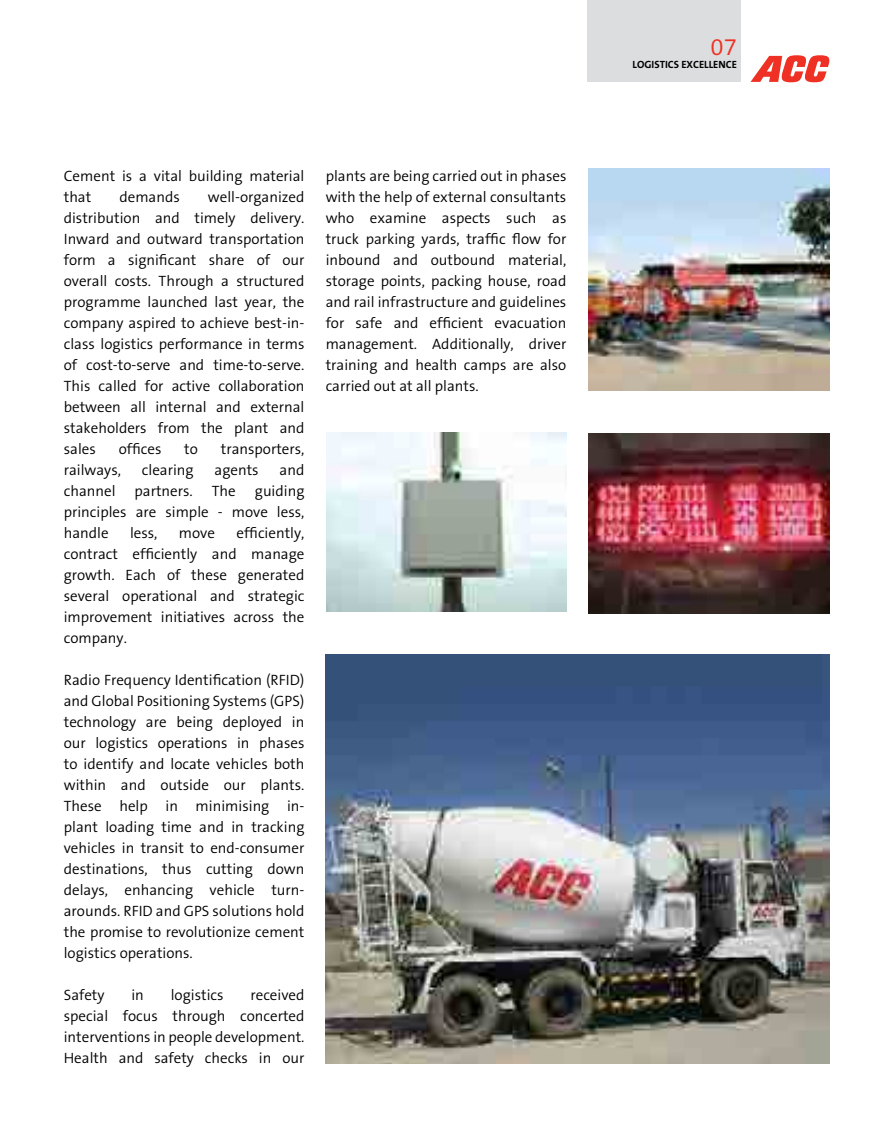
<style>
.page{position:relative;width:893px;height:1127px;background:#fff}
.page>*{position:absolute;margin:0;border:0;box-sizing:border-box;transform-origin:0 0}
.t1{font:300 24px "The Sans B4";color:#ee3124}
.t2{font:300 15px/21px "The Sans B4";color:#000;text-align:justify}
.t3{font:700 10.5px "The Sans B7";color:#000}
</style>
<div class="page">
<img style="left:326px;top:654px;width:503px;height:409px">
<div style="left:588px;top:0;width:153px;height:81px;background:#dcddde"></div>
<svg style="left:750px;top:55px;width:79px;height:27px"></svg>
<img style="left:588px;top:433px;width:241px;height:181px">
<img style="left:588px;top:169px;width:241px;height:222px">
<img style="left:326px;top:432px;width:241px;height:179px">
<p class="t2" style="left:64px;top:167px;width:242px">Cement is a vital building material that</p>
<p class="t2" style="left:64px;top:188px;width:242px;text-indent:144px">well-organized distribution and timely delivery.<br>Inward and outward transportation form a significant share of our overall costs. Through a structured programme launched last year, the company aspired to achieve best-in&shy;class logistics performance in terms of cost-to-serve and time-to-serve.<br>This called for active collaboration between all internal and external stakeholders from the plant and sales</p>
<p class="t2" style="left:119px;top:188px;width:62px">demands</p>
<p class="t2" style="left:119px;top:440px;width:44px">offices</p>
<p class="t2" style="left:184px;top:440px;width:15px">to</p>
<p class="t2" style="left:221px;top:440px;width:85px">transporters,</p>
<p class="t2" style="left:64px;top:461px;width:59px">railways,</p>
<p class="t2" style="left:142px;top:461px;width:53px">clearing</p>
<p class="t2" style="left:215px;top:461px;width:46px">agents</p>
<p class="t2" style="left:280px;top:461px;width:26px">and</p>
<p class="t2" style="left:64px;top:482px;width:53px">channel</p>
<p class="t2" style="left:135px;top:482px;width:60px">partners.</p>
<p class="t2" style="left:212px;top:482px;width:26px">The</p>
<p class="t2" style="left:64px;top:482px;width:242px;text-indent:191px">guiding principles are simple - move less, handle</p>
<p class="t2" style="left:64px;top:524px;width:242px;text-indent:173px">efficiently, contract efficiently and manage growth. Each of these generated several operational and strategic improvement initiatives across the company.</p>
<p class="t2" style="left:64px;top:671px;width:242px">Radio Frequency Identification (RFID) and Global Positioning Systems (GPS) technology are being deployed in our logistics operations in phases to identify and locate vehicles both within and outside our plants.<br>These help in minimising in&shy;plant loading time and in tracking vehicles in transit to end-consumer destinations, thus cutting down delays, enhancing vehicle turn&shy;arounds. RFID and GPS solutions hold the promise to revolutionize cement logistics operations.</p>
<p class="t2" style="left:64px;top:986px;width:42px">Safety</p>
<p class="t2" style="left:131px;top:986px;width:14px">in</p>
<p class="t2" style="left:171px;top:986px;width:54px">logistics</p>
<p class="t2" style="left:130px;top:524px;width:29px">less,</p>
<p class="t2" style="left:179px;top:524px;width:38px">move</p>
<p class="t2" style="left:64px;top:986px;width:242px;text-indent:187px">received special focus through concerted interventions in people development.<br>Health and safety checks in our</p>
<p class="t2" style="left:326px;top:166px;width:242px">plants are being carried out in phases with the help of external consultants who examine aspects such as truck parking yards, traffic flow for inbound and outbound material, storage points, packing house, road and rail infrastructure and guidelines for safe and efficient evacuation management. Additionally, driver training and health camps are also carried out at all plants.</p>
<h1 class="t1" style="left:710px;top:34px;width:28px">07</h1>
<p class="t3" style="left:633px;top:59px;width:11px">LOGISTICS</p>
<p class="t3" style="left:681px;top:59px;width:7px">EXCELLENCE</p>
</div>
